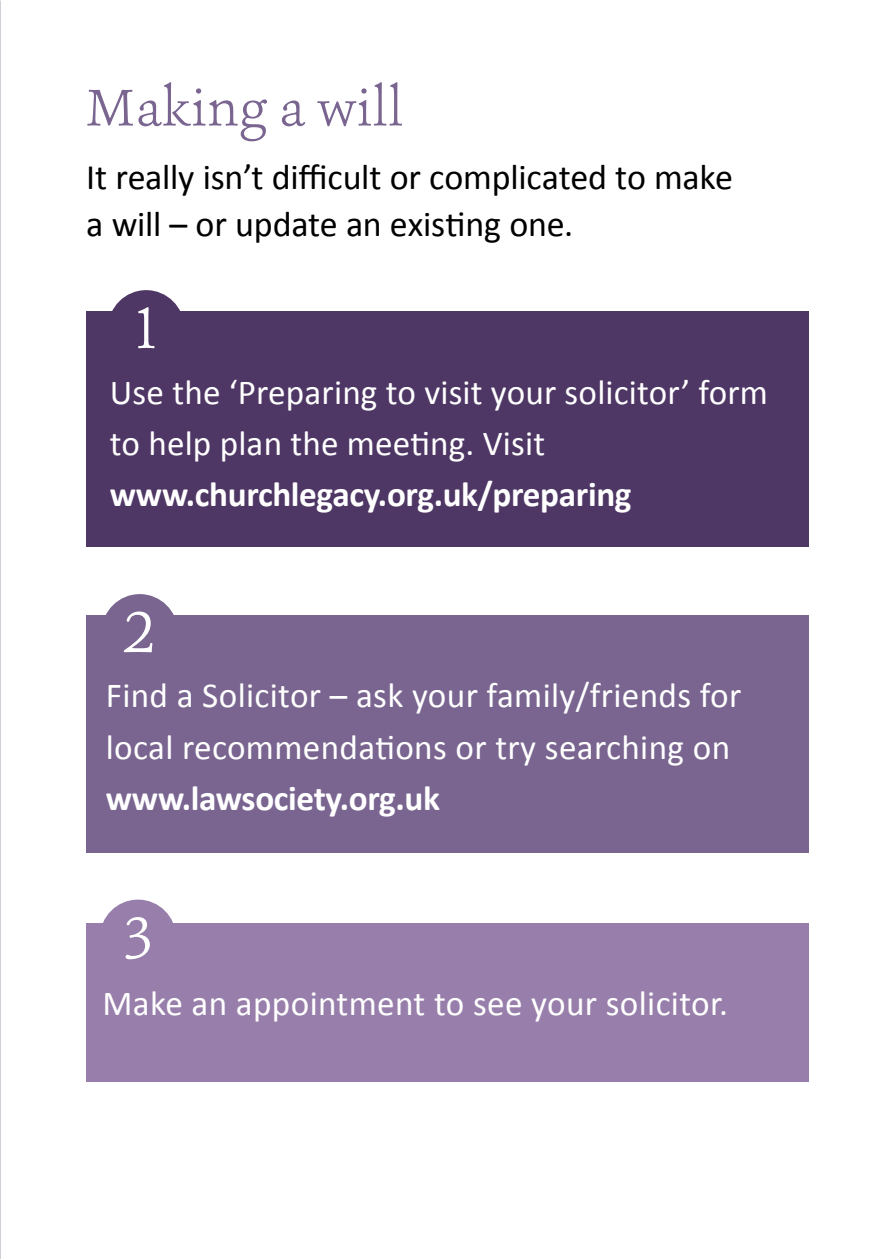
<style>
.page{position:relative;width:893px;height:1259px;background:#fff}
.page>*{position:absolute;margin:0;border:0;box-sizing:border-box;transform-origin:0 0}
.t1{font:300 63.9px "Ashbury";color:#fff}
.t2{font:300 54px "Ashbury";color:#796590}
.t3{font:36px/46.5px "Calibri";letter-spacing:-.005em;color:#000}
.t4{font:35.1px/51.3px "Calibri";letter-spacing:.01em;color:#fff}
.t5{font:700 35.1px "Calibri";letter-spacing:-.01em;color:#fff}
</style>
<div class="page">
<div style="left:86px;top:615px;width:723px;height:237px;background:#796590"></div>
<div style="left:86px;top:311px;width:723px;height:235px;background:#4f3765"></div>
<div style="left:86px;top:923px;width:723px;height:158px;background:#987fab"></div>
<div style="left:108px;top:290px;width:76px;height:76px;background:#4f3765;border-radius:50%"></div>
<div style="left:102px;top:594px;width:76px;height:76px;background:#796590;border-radius:50%"></div>
<div style="left:100px;top:899px;width:76px;height:77px;background:#987fab;border-radius:50%"></div>
<h2 class="t2" style="left:86px;top:73px;width:319px">Making a will</h2>
<p class="t3" style="left:86px;top:154px;width:648px">It really isn’t difficult or complicated to make a will – or update an existing one.</p>
<h1 class="t1" style="left:129px;top:286px;width:36px">1</h1>
<p class="t4" style="left:110px;top:366px;width:660px">Use the ‘Preparing to visit your solicitor’ form to help plan the meeting. Visit</p>
<p class="t5" style="left:110px;top:472px;width:523px">www.churchlegacy.org.uk/preparing</p>
<h1 class="t1" style="left:123px;top:590px;width:36px">2</h1>
<p class="t4" style="left:106px;top:670px;width:637px">Find a Solicitor – ask your family/friends for local recommendations or try searching on</p>
<p class="t5" style="left:106px;top:776px;width:336px">www.lawsociety.org.uk</p>
<h1 class="t1" style="left:121px;top:895px;width:36px">3</h1>
<p class="t4" style="left:102px;top:978px;width:627px">Make an appointment to see your solicitor.</p>
</div>
